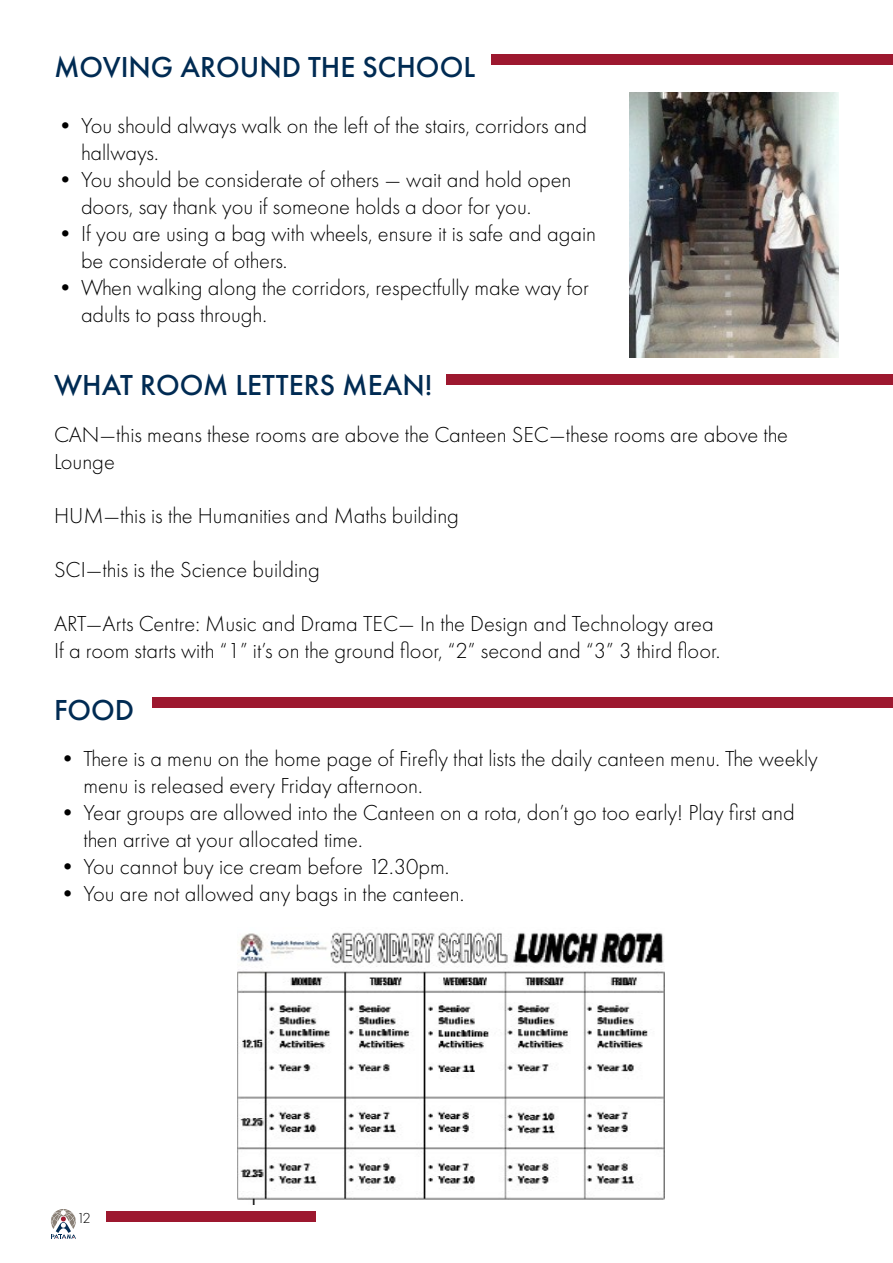
<style>
.page{position:relative;width:893px;height:1263px;background:#fff}
.page>*{position:absolute;margin:0;border:0;box-sizing:border-box;transform-origin:0 0}
.t1{font:500 30px "Futura PT";color:#002b53}
.t2{font:300 22.5px/27px "Futura PT";color:#000}
.t3{font:300 15px "Futura PT";color:#000}
</style>
<div class="page">
<div style="left:106px;top:1211px;width:210px;height:10px;background:#9d182f"></div>
<svg style="left:51px;top:1209px;width:25px;height:30px"></svg>
<img style="left:630px;top:92px;width:209px;height:265px">
<img style="left:237px;top:932px;width:427px;height:272px">
<div style="left:492px;top:54px;width:401px;height:10px;background:#9d182f"></div>
<div style="left:446px;top:375px;width:447px;height:10px;background:#9d182f"></div>
<div style="left:153px;top:697px;width:740px;height:10px;background:#9d182f"></div>
<h1 class="t1" style="left:54px;top:49px;width:423px">MOVING AROUND THE SCHOOL</h1>
<p class="t2" style="left:81px;top:112px;width:508px;text-indent:-27px">• You should always walk on the left of the stairs, corridors and hallways.</p>
<p class="t2" style="left:54px;top:166px;width:519px;text-align:center">• You should be considerate of others — wait and hold open doors, say thank you if someone holds a door for you.</p>
<p class="t2" style="left:81px;top:220px;width:517px;text-indent:-27px">• If you are using a bag with wheels, ensure it is safe and again be considerate of others.</p>
<p class="t2" style="left:81px;top:274px;width:510px;text-indent:-27px">• When walking along the corridors, respectfully make way for adults to pass through.</p>
<h1 class="t1" style="left:54px;top:367px;width:380px">WHAT ROOM LETTERS MEAN!</h1>
<p class="t2" style="left:54px;top:422px;width:735px">CAN—this means these rooms are above the Canteen SEC—these rooms are above the<br>Lounge</p>
<p class="t2" style="left:54px;top:503px;width:406px">HUM—this is the Humanities and Maths building</p>
<p class="t2" style="left:54px;top:557px;width:267px">SCI—this is the Science building</p>
<p class="t2" style="left:54px;top:611px;width:668px">ART—Arts Centre: Music and Drama TEC— In the Design and Technology area<br>If a room starts with “1” it’s on the ground floor, “2” second and “3” 3 third floor.</p>
<h1 class="t1" style="left:54px;top:692px;width:82px">FOOD</h1>
<p class="t2" style="left:83px;top:745px;width:736px;text-indent:-27px">• There is a menu on the home page of Firefly that lists the daily canteen menu. The weekly menu is released every Friday afternoon.</p>
<p class="t2" style="left:83px;top:799px;width:713px;text-indent:-27px">• Year groups are allowed into the Canteen on a rota, don’t go too early! Play first and then arrive at your allocated time.</p>
<p class="t2" style="left:56px;top:853px;width:394px">• You cannot buy ice cream before 12.30pm.</p>
<p class="t2" style="left:56px;top:880px;width:410px">• You are not allowed any bags in the canteen.</p>
<p class="t3" style="left:77px;top:1209px;width:15px">12</p>
</div>
